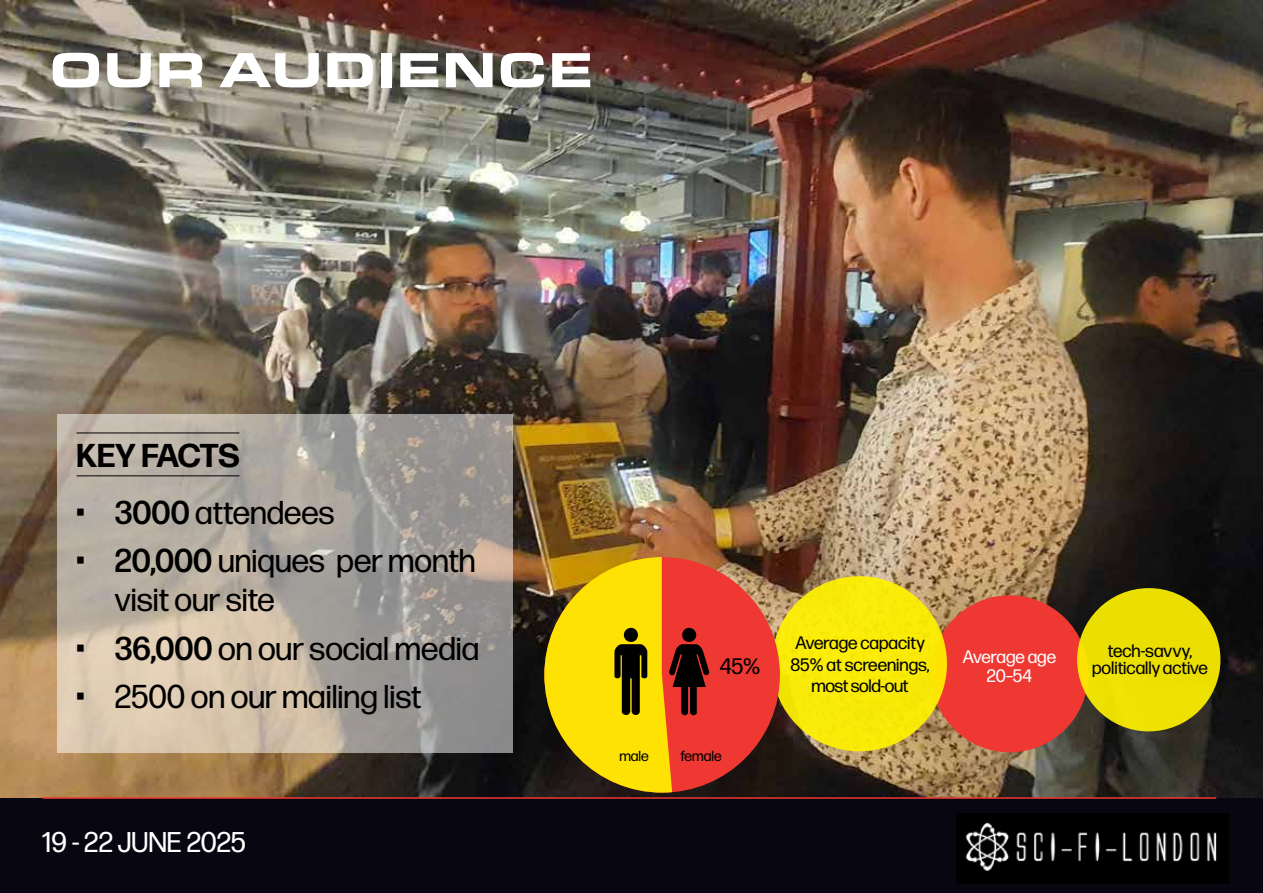
<style>
.page{position:relative;width:1263px;height:893px;background:#fff}
.page>*{position:absolute;margin:0;border:0;box-sizing:border-box;transform-origin:0 0}
.t1{font:900 51px "Eurostile Ext";color:#fff}
.t2{font:33px/39.6px "Forma DJR Deck";color:#000}
.t3{font:700 33px "Forma DJR Deck";letter-spacing:-.02em;color:#000}
.t4{font:28.5px "Forma DJR Deck";color:#fff}
.t5{font:22.35px "Forma DJR Deck";color:#000}
.t6{font:18px/21.6px "Forma DJR Deck";color:#000;text-align:center}
.t7{font:18px/19.5px "Forma DJR Deck";color:#fff;text-align:center}
.t8{font:14.55px "Forma DJR Deck";color:#000}
.s1{font-weight:500}
</style>
<div class="page">
<div style="left:0;top:797px;width:1263px;height:96px;background:#080611"></div>
<img style="left:0;top:0;width:1263px;height:797px">
<svg style="left:57px;top:415px;width:455px;height:338px;background:#b3aa9f"></svg>
<div style="left:931px;top:595px;width:157px;height:157px;background:#ef3832;border-radius:50%"></div>
<div style="left:772px;top:576px;width:175px;height:175px;background:#f9eb07;border-radius:50%"></div>
<div style="left:544px;top:557px;width:236px;height:236px;background:#ef3832;border-radius:50%"></div>
<svg style="left:544px;top:557px;width:165px;height:236px"></svg>
<hr style="left:77px;top:433px;width:162px;height:1px;background:#000">
<hr style="left:77px;top:476px;width:162px;height:1px;background:#000">
<div style="left:1077px;top:588px;width:143px;height:143px;background:#ebdf01;border-radius:50%"></div>
<img style="left:957px;top:814px;width:271px;height:69px">
<hr style="left:43px;top:797px;width:1173px;height:2px;background:#ef3832">
<h1 class="t1" style="left:49px;top:32px;width:546px">OUR AUDIENCE</h1>
<p class="t3" style="left:77px;top:434px;width:164px">KEY FACTS</p>
<p class="t2" style="left:77px;top:492px;width:260px">• <span class="s1">3000</span> attendees</p>
<p class="t2" style="left:115px;top:540px;width:362px;text-indent:-38px">• <span class="s1">20,000</span> uniques per month visit our site</p>
<p class="t2" style="left:77px;top:627px;width:404px">• <span class="s1">36,000</span> on our social media</p>
<p class="t2" style="left:77px;top:675px;width:346px">• 2500 on our mailing list</p>
<p class="t4" style="left:42px;top:824px;width:205px">19 - 22 JUNE 2025</p>
<p class="t5" style="left:720px;top:652px;width:42px">45%</p>
<p class="t8" style="left:619px;top:747px;width:31px">male</p>
<p class="t8" style="left:680px;top:747px;width:43px">female</p>
<p class="t6" style="left:790px;top:632px;width:141px">Average capacity<br>85% at screenings, most sold-out</p>
<p class="t7" style="left:963px;top:646px;width:95px">Average age<br>20–54</p>
<p class="t6" style="left:1092px;top:641px;width:117px;line-height:17.7px">tech-savvy, politically active</p>
</div>
